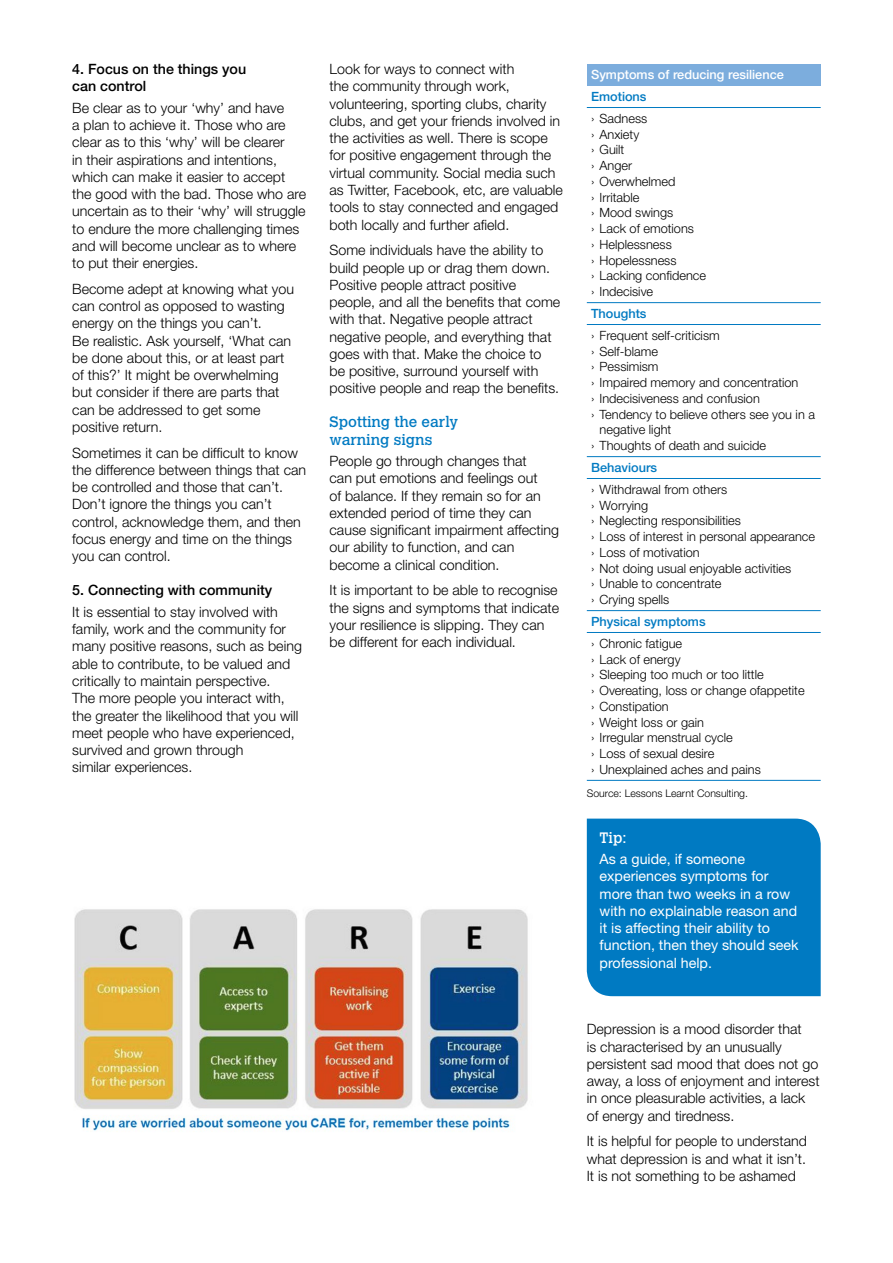
<style>
.page{position:relative;width:893px;height:1263px;background:#fff}
.page>*{position:absolute;margin:0;border:0;box-sizing:border-box;transform-origin:0 0}
.t1{font:15px/17.2px "Calvert MT Std";color:#007ac2}
.t2{font:15px "Calvert MT Std";color:#fff}
.t3{font:300 14.25px/17.2px "Helvetica Neue LT Std";color:#000}
.t4{font:14.25px/17.2px "Helvetica Neue LT Std";color:#fff}
.t5{font:500 14.25px/17.2px "Helvetica Neue LT Std";color:#000}
.t6{font:300 12.75px/15.8px "Helvetica Neue LT Std";color:#000}
.t7{font:500 12.75px "Helvetica Neue LT Std";color:#007ac2}
.t8{font:500 12.75px "Helvetica Neue LT Std";color:#fff}
.t9{font:300 10.5px "Helvetica Neue LT Std";color:#000}
</style>
<div class="page">
<div style="left:587px;top:64px;width:234px;height:22px;background:#7caddd"></div>
<hr style="left:587px;top:780px;width:234px;height:1px;background:#007ac2">
<hr style="left:587px;top:107px;width:234px;height:1px;background:#007ac2">
<hr style="left:587px;top:324px;width:234px;height:1px;background:#007ac2">
<hr style="left:587px;top:478px;width:234px;height:1px;background:#007ac2">
<hr style="left:587px;top:632px;width:234px;height:1px;background:#007ac2">
<hr style="left:587px;top:302px;width:234px;height:1px;background:#007ac2">
<hr style="left:587px;top:456px;width:234px;height:1px;background:#007ac2">
<hr style="left:587px;top:610px;width:234px;height:1px;background:#007ac2">
<img style="left:74px;top:909px;width:454px;height:223px">
<div style="left:587px;top:819px;width:234px;height:177px;background:#007ac2"></div>
<p class="t5" style="left:72px;top:60px;width:175px">4. Focus on the things you can control</p>
<p class="t3" style="left:72px;top:99px;width:235px">Be clear as to your ‘why’ and have<br>a plan to achieve it. Those who are clear as to this ‘why’ will be clearer<br>in their aspirations and intentions, which can make it easier to accept the good with the bad. Those who are uncertain as to their ‘why’ will struggle to endure the more challenging times and will become unclear as to where to put their energies.</p>
<p class="t3" style="left:72px;top:280px;width:223px">Become adept at knowing what you can control as opposed to wasting energy on the things you can’t.<br>Be realistic. Ask yourself, ‘What can be done about this, or at least part of this?’ It might be overwhelming but consider if there are parts that can be addressed to get some positive return.</p>
<p class="t3" style="left:72px;top:444px;width:235px">Sometimes it can be difficult to know the difference between things that can be controlled and those that can’t.<br>Don’t ignore the things you can’t control, acknowledge them, and then focus energy and time on the things you can control.</p>
<p class="t5" style="left:72px;top:582px;width:202px">5. Connecting with community</p>
<p class="t3" style="left:72px;top:603px;width:231px">It is essential to stay involved with family, work and the community for many positive reasons, such as being able to contribute, to be valued and critically to maintain perspective.<br>The more people you interact with, the greater the likelihood that you will meet people who have experienced, survived and grown through<br>similar experiences.</p>
<p class="t3" style="left:330px;top:60px;width:235px">Look for ways to connect with<br>the community through work, volunteering, sporting clubs, charity clubs, and get your friends involved in the activities as well. There is scope for positive engagement through the virtual community. Social media such as Twitter, Facebook, etc, are valuable tools to stay connected and engaged both locally and further afield.</p>
<p class="t3" style="left:330px;top:241px;width:232px">Some individuals have the ability to build people up or drag them down.<br>Positive people attract positive people, and all the benefits that come with that. Negative people attract negative people, and everything that goes with that. Make the choice to be positive, surround yourself with positive people and reap the benefits.</p>
<p class="t1" style="left:330px;top:413px;width:130px">Spotting the early warning signs</p>
<p class="t3" style="left:330px;top:452px;width:231px">People go through changes that<br>can put emotions and feelings out<br>of balance. If they remain so for an extended period of time they can cause significant impairment affecting our ability to function, and can become a clinical condition.</p>
<p class="t3" style="left:330px;top:581px;width:231px">It is important to be able to recognise the signs and symptoms that indicate your resilience is slipping. They can be different for each individual.</p>
<p class="t8" style="left:591px;top:67px;width:194px">Symptoms of reducing resilience</p>
<p class="t7" style="left:591px;top:89px;width:57px">Emotions</p>
<p class="t6" style="left:591px;top:110px;width:117px">› Sadness<br>› Anxiety<br>› Guilt<br>› Anger<br>› Overwhelmed<br>› Irritable<br>› Mood swings<br>› Lack of emotions<br>› Helplessness<br>› Hopelessness<br>› Lacking confidence › Indecisive</p>
<p class="t7" style="left:591px;top:306px;width:57px">Thoughts</p>
<p class="t6" style="left:591px;top:327px;width:130px">› Frequent self-criticism</p>
<p class="t6" style="left:591px;top:343px;width:69px">› Self-blame</p>
<p class="t6" style="left:591px;top:359px;width:69px">› Pessimism</p>
<p class="t6" style="left:591px;top:374px;width:209px">› Impaired memory and concentration</p>
<p class="t6" style="left:591px;top:390px;width:170px">› Indecisiveness and confusion</p>
<p class="t6" style="left:591px;top:406px;width:225px">› Tendency to believe others see you in a</p>
<p class="t6" style="left:600px;top:422px;width:73px">negative light</p>
<p class="t6" style="left:591px;top:437px;width:176px">› Thoughts of death and suicide</p>
<p class="t7" style="left:591px;top:460px;width:68px">Behaviours</p>
<p class="t6" style="left:591px;top:481px;width:226px">› Withdrawal from others<br>› Worrying<br>› Neglecting responsibilities<br>› Loss of interest in personal appearance › Loss of motivation<br>› Not doing usual enjoyable activities<br>› Unable to concentrate<br>› Crying spells</p>
<p class="t7" style="left:591px;top:614px;width:116px">Physical symptoms</p>
<p class="t6" style="left:591px;top:635px;width:215px">› Chronic fatigue<br>› Lack of energy<br>› Sleeping too much or too little<br>› Overeating, loss or change ofappetite › Constipation<br>› Weight loss or gain<br>› Irregular menstrual cycle<br>› Loss of sexual desire<br>› Unexplained aches and pains</p>
<p class="t9" style="left:587px;top:786px;width:163px">Source: Lessons Learnt Consulting.</p>
<p class="t2" style="left:600px;top:828px;width:29px">Tip:</p>
<p class="t4" style="left:600px;top:850px;width:201px">As a guide, if someone experiences symptoms for more than two weeks in a row with no explainable reason and it is affecting their ability to function, then they should seek professional help.</p>
<p class="t3" style="left:587px;top:1020px;width:234px">Depression is a mood disorder that<br>is characterised by an unusually persistent sad mood that does not go away, a loss of enjoyment and interest in once pleasurable activities, a lack of energy and tiredness.</p>
<p class="t3" style="left:587px;top:1132px;width:222px;text-align:justify">It is helpful for people to understand what depression is and what it isn’t.<br>It is not something to be ashamed</p>
</div>
